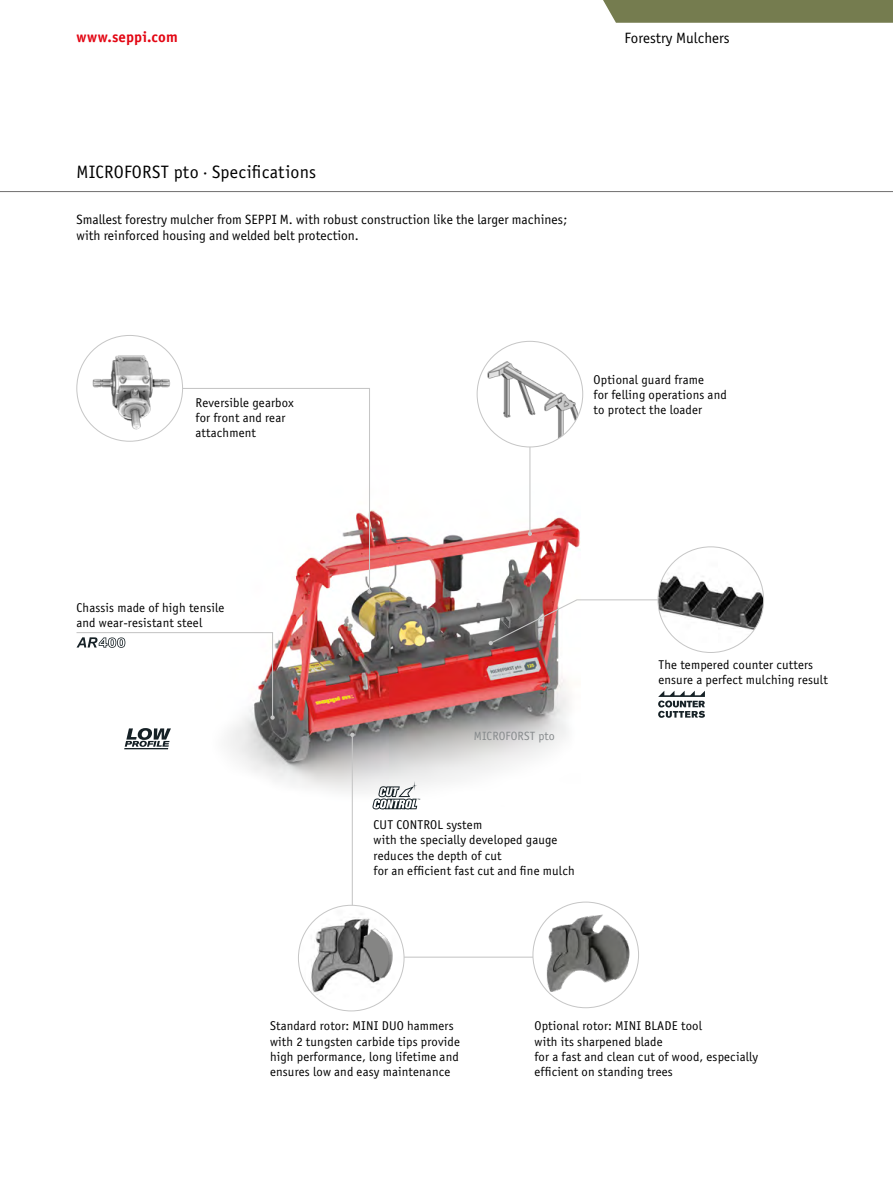
<style>
.page{position:relative;width:893px;height:1191px;background:#fff}
.page>*{position:absolute;margin:0;border:0;box-sizing:border-box;transform-origin:0 0}
.t1{font:18px "Officina Sans Book ITC";letter-spacing:.01em;color:#000}
.t2{font:15px "Officina Sans Book ITC";color:#000}
.t3{font:15px "Officina Sans Bold ITC";letter-spacing:.005em;color:#e30613}
.t4{font:13.5px/16.5px "Officina Sans Book ITC";color:#000}
.t5{font:12.75px/15.3px "Officina Sans Book ITC";letter-spacing:.01em;color:#000}
.t6{font:12px "Officina Sans Book ITC";letter-spacing:.01em;color:#868a8c}
</style>
<div class="page">
<div style="left:603px;top:0;width:290px;height:23px;background:#757c4f"></div>
<hr style="left:0;top:191px;width:893px;height:1px;background:#706f6f">
<img style="left:228px;top:457px;width:516px;height:334px">
<svg style="left:125px;top:728px;width:46px;height:19px"></svg>
<hr style="left:124px;top:748px;width:44px;height:1px;background:#162126">
<svg style="left:658px;top:690px;width:47px;height:28px"></svg>
<svg style="left:76px;top:631px;width:199px;height:88px"></svg>
<svg style="left:489px;top:599px;width:194px;height:46px"></svg>
<svg style="left:139px;top:388px;width:232px;height:205px"></svg>
<svg style="left:367px;top:589px;width:5px;height:5px"></svg>
<img style="left:77px;top:335px;width:106px;height:106px;border-radius:53px">
<hr style="left:529px;top:366px;width:1px;height:168px;background:#c6c6c6">
<svg style="left:528px;top:531px;width:4px;height:5px"></svg>
<img style="left:477px;top:341px;width:106px;height:106px;border-radius:53px">
<img style="left:658px;top:547px;width:106px;height:105px;border-radius:53px">
<svg style="left:351px;top:733px;width:232px;height:225px"></svg>
<svg style="left:350px;top:732px;width:4px;height:5px"></svg>
<img style="left:533px;top:902px;width:106px;height:105px;border-radius:53px">
<img style="left:298px;top:907px;width:106px;height:93px">
<img style="left:357px;top:928px;width:41px;height:55px">
<p class="t3" style="left:77px;top:26px;width:103px">www.seppi.com</p>
<h1 class="t1" style="left:77px;top:160px;width:241px">MICROFORST pto · Specifications</h1>
<p class="t4" style="left:77px;top:210px;width:492px">Smallest forestry mulcher from SEPPI M. with robust construction like the larger machines; with reinforced housing and welded belt protection.</p>
<p class="t2" style="left:624px;top:28px;width:107px">Forestry Mulchers</p>
<p class="t5" style="left:196px;top:394px;width:100px">Reversible gearbox for front and rear attachment</p>
<p class="t5" style="left:594px;top:371px;width:135px">Optional guard frame<br>for felling operations and to protect the loader</p>
<p class="t5" style="left:77px;top:599px;width:150px">Chassis made of high tensile and wear-resistant steel</p>
<p class="t6" style="left:474px;top:728px;width:82px">MICROFORST pto</p>
<p class="t5" style="left:374px;top:816px;width:203px">CUT CONTROL system<br>with the specially developed gauge reduces the depth of cut<br>for an efficient fast cut and fine mulch</p>
<p class="t5" style="left:658px;top:656px;width:171px">The tempered counter cutters ensure a perfect mulching result</p>
<p class="t5" style="left:270px;top:1018px;width:191px">Standard rotor: MINI DUO hammers with 2 tungsten carbide tips provide high performance, long lifetime and ensures low and easy maintenance</p>
<p class="t5" style="left:534px;top:1018px;width:225px">Optional rotor: MINI BLADE tool<br>with its sharpened blade<br>for a fast and clean cut of wood, especially efficient on standing trees</p>
</div>
